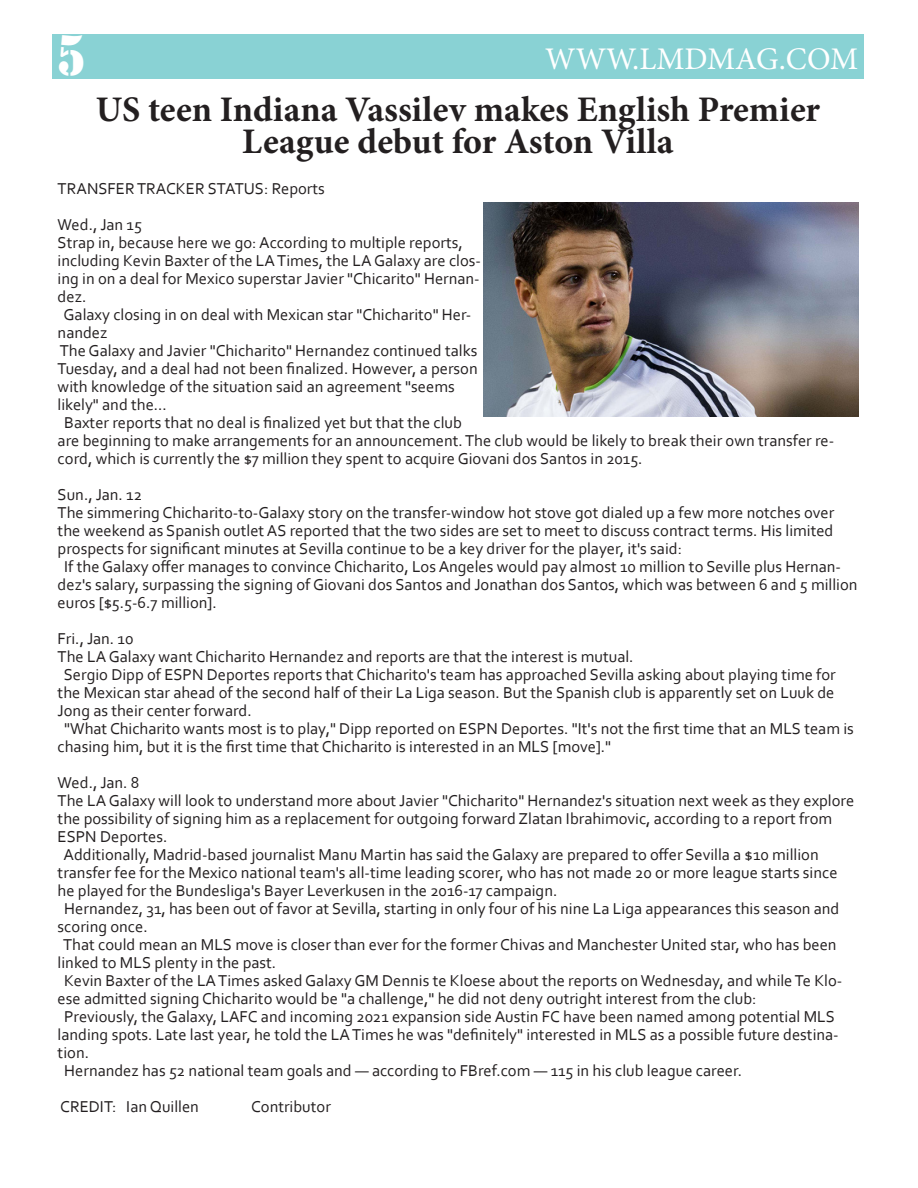
<style>
.page{position:relative;width:918px;height:1188px;background:#fff}
.page>*{position:absolute;margin:0;border:0;box-sizing:border-box;transform-origin:0 0}
.t1{font:52.35px "Stencil Std";color:#fff;scale:.88 1}
.t2{font:700 36px/31.5px "Minion Pro";color:#231f20;text-align:center}
.t3{font:31.5px "Minion Pro";color:#fff}
.t4{font:16.5px/36px "Corbel";color:#231f20}
</style>
<div class="page">
<img style="left:484px;top:202px;width:375px;height:214px">
<div style="left:52px;top:34px;width:812px;height:45px;background:#89d2d4"></div>
<h1 class="t1" style="left:57px;top:22px;width:34px">5</h1>
<h3 class="t3" style="left:545px;top:38px;width:315px">WWW.LMDMAG.COM</h3>
<h2 class="t2" style="left:96px;top:94px;width:726px">US teen Indiana Vassilev makes English Premier<br>League debut for Aston Villa</h2>
<p class="t4" style="left:58px;top:170px;width:269px">TRANSFER TRACKER STATUS: Reports<br>Wed., Jan 15</p>
<p class="t4" style="left:58px;top:224px;width:407px">Strap in, because here we go: According to multiple reports,</p>
<p class="t4" style="left:58px;top:242px;width:425px">including Kevin Baxter of the LA Times, the LA Galaxy are clos-</p>
<p class="t4" style="left:58px;top:260px;width:424px">ing in on a deal for Mexico superstar Javier "Chicarito" Hernan-</p>
<p class="t4" style="left:58px;top:278px;width:30px">dez.</p>
<p class="t4" style="left:64px;top:296px;width:409px">Galaxy closing in on deal with Mexican star "Chicharito" Her-</p>
<p class="t4" style="left:58px;top:314px;width:51px">nandez</p>
<p class="t4" style="left:60px;top:332px;width:419px">The Galaxy and Javier "Chicharito" Hernandez continued talks</p>
<p class="t4" style="left:58px;top:350px;width:422px">Tuesday, and a deal had not been finalized. However, a person</p>
<p class="t4" style="left:58px;top:368px;width:399px">with knowledge of the situation said an agreement "seems</p>
<p class="t4" style="left:58px;top:386px;width:111px">likely" and the...</p>
<p class="t4" style="left:64px;top:404px;width:399px">Baxter reports that no deal is finalized yet but that the club</p>
<p class="t4" style="left:58px;top:422px;width:778px">are beginning to make arrangements for an announcement. The club would be likely to break their own transfer re-</p>
<p class="t4" style="left:58px;top:440px;width:586px">cord, which is currently the $7 million they spent to acquire Giovani dos Santos in 2015.</p>
<p class="t4" style="left:58px;top:476px;width:86px">Sun., Jan. 12</p>
<p class="t4" style="left:58px;top:494px;width:778px">The simmering Chicharito-to-Galaxy story on the transfer-window hot stove got dialed up a few more notches over</p>
<p class="t4" style="left:58px;top:512px;width:777px">the weekend as Spanish outlet AS reported that the two sides are set to meet to discuss contract terms. His limited</p>
<p class="t4" style="left:58px;top:530px;width:626px">prospects for significant minutes at Sevilla continue to be a key driver for the player, it's said:</p>
<p class="t4" style="left:64px;top:548px;width:778px">If the Galaxy offer manages to convince Chicharito, Los Angeles would pay almost 10 million to Seville plus Hernan-</p>
<p class="t4" style="left:58px;top:566px;width:801px">dez's salary, surpassing the signing of Giovani dos Santos and Jonathan dos Santos, which was between 6 and 5 million</p>
<p class="t4" style="left:58px;top:584px;width:161px">euros [$5.5-6.7 million].</p>
<p class="t4" style="left:58px;top:620px;width:77px">Fri., Jan. 10</p>
<p class="t4" style="left:58px;top:638px;width:578px">The LA Galaxy want Chicharito Hernandez and reports are that the interest is mutual.</p>
<p class="t4" style="left:64px;top:656px;width:773px">Sergio Dipp of ESPN Deportes reports that Chicharito's team has approached Sevilla asking about playing time for</p>
<p class="t4" style="left:58px;top:674px;width:778px">the Mexican star ahead of the second half of their La Liga season. But the Spanish club is apparently set on Luuk de</p>
<p class="t4" style="left:58px;top:692px;width:196px">Jong as their center forward.</p>
<p class="t4" style="left:64px;top:710px;width:791px">"What Chicharito wants most is to play," Dipp reported on ESPN Deportes. "It's not the first time that an MLS team is</p>
<p class="t4" style="left:58px;top:728px;width:555px">chasing him, but it is the first time that Chicharito is interested in an MLS [move]."</p>
<p class="t4" style="left:58px;top:764px;width:83px">Wed., Jan. 8</p>
<p class="t4" style="left:58px;top:782px;width:798px">The LA Galaxy will look to understand more about Javier "Chicharito" Hernandez's situation next week as they explore</p>
<p class="t4" style="left:58px;top:800px;width:776px">the possibility of signing him as a replacement for outgoing forward Zlatan Ibrahimovic, according to a report from</p>
<p class="t4" style="left:58px;top:818px;width:111px">ESPN Deportes.</p>
<p class="t4" style="left:64px;top:836px;width:757px">Additionally, Madrid-based journalist Manu Martin has said the Galaxy are prepared to offer Sevilla a $10 million</p>
<p class="t4" style="left:58px;top:854px;width:781px">transfer fee for the Mexico national team's all-time leading scorer, who has not made 20 or more league starts since</p>
<p class="t4" style="left:58px;top:872px;width:501px">he played for the Bundesliga's Bayer Leverkusen in the 2016-17 campaign.</p>
<p class="t4" style="left:64px;top:890px;width:777px">Hernandez, 31, has been out of favor at Sevilla, starting in only four of his nine La Liga appearances this season and</p>
<p class="t4" style="left:58px;top:908px;width:92px">scoring once.</p>
<p class="t4" style="left:63px;top:926px;width:775px">That could mean an MLS move is closer than ever for the former Chivas and Manchester United star, who has been</p>
<p class="t4" style="left:58px;top:944px;width:220px">linked to MLS plenty in the past.</p>
<p class="t4" style="left:64px;top:962px;width:780px">Kevin Baxter of the LA Times asked Galaxy GM Dennis te Kloese about the reports on Wednesday, and while Te Klo-</p>
<p class="t4" style="left:58px;top:980px;width:701px">ese admitted signing Chicharito would be "a challenge," he did not deny outright interest from the club:</p>
<p class="t4" style="left:64px;top:998px;width:772px">Previously, the Galaxy, LAFC and incoming 2021 expansion side Austin FC have been named among potential MLS</p>
<p class="t4" style="left:58px;top:1016px;width:783px">landing spots. Late last year, he told the LA Times he was "definitely" interested in MLS as a possible future destina-</p>
<p class="t4" style="left:58px;top:1034px;width:33px">tion.</p>
<p class="t4" style="left:64px;top:1052px;width:679px">Hernandez has 52 national team goals and — according to FBref.com — 115 in his club league career.</p>
<p class="t4" style="left:60px;top:1088px;width:140px">CREDIT: Ian Quillen</p>
<p class="t4" style="left:251px;top:1088px;width:81px">Contributor</p>
</div>
